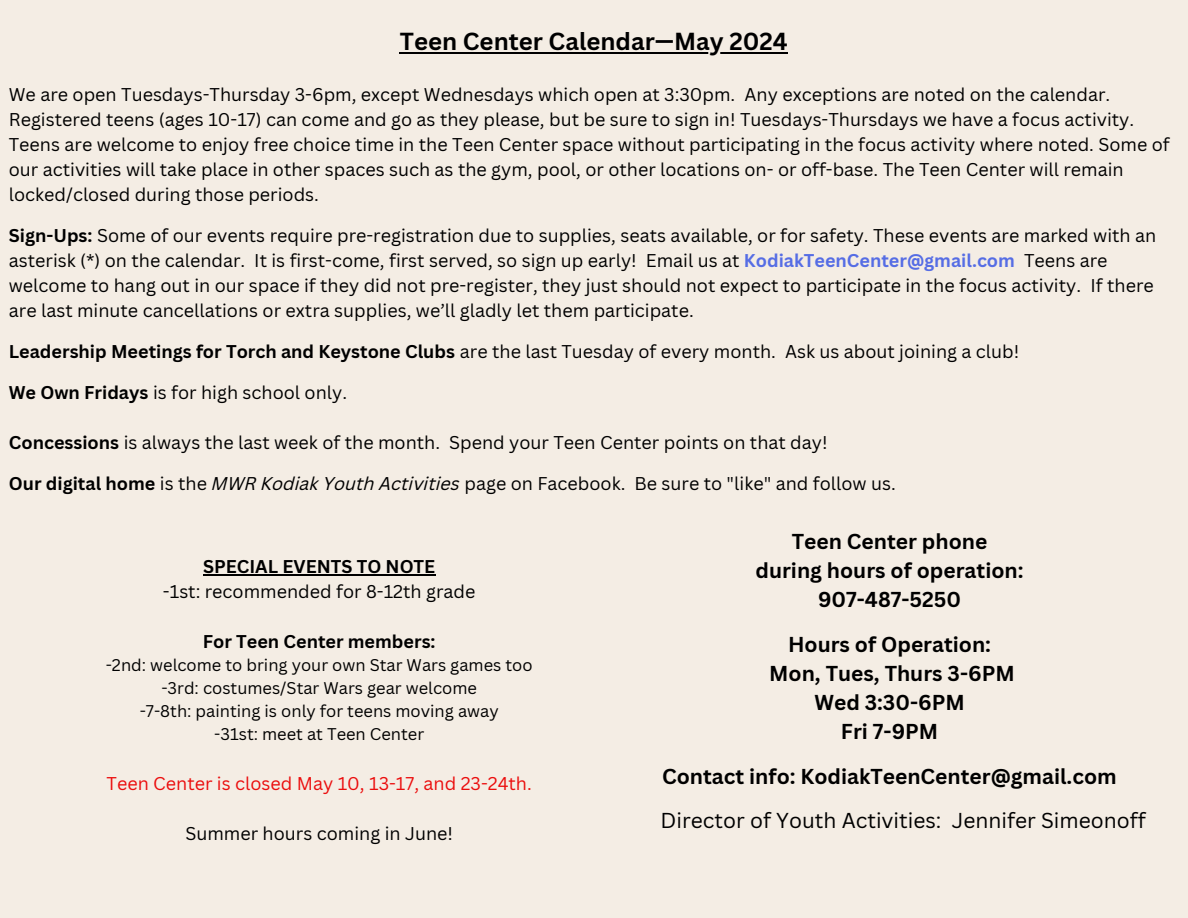
<style>
.page{position:relative;width:1188px;height:918px;background:#f4ede4}
.page>*{position:absolute;margin:0;border:0;box-sizing:border-box;transform-origin:0 0}
.t1{font:700 24px "Canva Sans";color:#000}
.t2{font:700 21px/29px "Canva Sans";color:#000;text-align:center}
.t3{font:21px "Canva Sans";color:#000}
.t4{font:18px/25px "Canva Sans";color:#000}
.t5{font:18px "Canva Sans";color:#eb0d0d}
.t6{font:700 18px "Canva Sans";color:#000}
.t7{font:16.5px "Canva Sans";color:#000}
.s1{font-weight:700}
.s2{font-weight:700;color:#566de4}
.s3{font-style:italic}
</style>
<div class="page">
<hr style="left:203px;top:574px;width:233px;height:1px;background:#000">
<hr style="left:400px;top:52px;width:388px;height:2px;background:#000">
<p class="t1" style="left:400px;top:25px;width:389px">Teen Center Calendar—May 2024</p>
<p class="t4" style="left:9px;top:82px;width:1162px">We are open Tuesdays-Thursday 3-6pm, except Wednesdays which open at 3:30pm. Any exceptions are noted on the calendar.<br>Registered teens (ages 10-17) can come and go as they please, but be sure to sign in! Tuesdays-Thursdays we have a focus activity.<br>Teens are welcome to enjoy free choice time in the Teen Center space without participating in the focus activity where noted. Some of our activities will take place in other spaces such as the gym, pool, or other locations on- or off-base. The Teen Center will remain locked/closed during those periods.</p>
<p class="t4" style="left:9px;top:223px;width:1149px"><span class="s1">Sign-Ups:</span> Some of our events require pre-registration due to supplies, seats available, or for safety. These events are marked with an asterisk (*) on the calendar. It is first-come, first served, so sign up early! Email us at <span class="s2">KodiakTeenCenter@gmail.com</span> Teens are welcome to hang out in our space if they did not pre-register, they just should not expect to participate in the focus activity. If there are last minute cancellations or extra supplies, we’ll gladly let them participate.</p>
<p class="t4" style="left:9px;top:339px;width:1012px"><span class="s1">Leadership Meetings for Torch and Keystone Clubs</span> are the last Tuesday of every month. Ask us about joining a club!</p>
<p class="t4" style="left:9px;top:380px;width:340px"><span class="s1">We Own Fridays</span> is for high school only.</p>
<p class="t4" style="left:9px;top:430px;width:820px"><span class="s1">Concessions</span> is always the last week of the month. Spend your Teen Center points on that day!</p>
<p class="t4" style="left:9px;top:471px;width:888px"><span class="s1">Our digital home</span> is the <span class="s3">MWR Kodiak Youth Activities</span> page on Facebook. Be sure to "like" and follow us.</p>
<p class="t2" style="left:755px;top:526px;width:270px">Teen Center phone<br>during hours of operation:<br>907-487-5250</p>
<p class="t2" style="left:769px;top:629px;width:247px">Hours of Operation:<br>Mon, Tues, Thurs 3-6PM<br>Wed 3:30-6PM<br>Fri 7-9PM</p>
<h3 class="t2" style="left:662px;top:761px;width:456px">Contact info: KodiakTeenCenter@gmail.com</h3>
<h1 class="t6" style="left:203px;top:554px;width:234px">SPECIAL EVENTS TO NOTE</h1>
<p class="t4" style="left:163px;top:578px;width:314px">-1st: recommended for 8-12th grade</p>
<p class="t6" style="left:203px;top:629px;width:234px">For Teen Center members:</p>
<p class="t7" style="left:106px;top:654px;width:428px">-2nd: welcome to bring your own Star Wars games too</p>
<p class="t7" style="left:161px;top:677px;width:317px">-3rd: costumes/Star Wars gear welcome</p>
<p class="t7" style="left:140px;top:700px;width:361px">-7-8th: painting is only for teens moving away</p>
<p class="t7" style="left:214px;top:723px;width:212px">-31st: meet at Teen Center</p>
<h2 class="t5" style="left:107px;top:771px;width:427px">Teen Center is closed May 10, 13-17, and 23-24th.</h2>
<h2 class="t4" style="left:185px;top:820px;width:269px">Summer hours coming in June!</h2>
<h2 class="t3" style="left:661px;top:805px;width:487px">Director of Youth Activities: Jennifer Simeonoff</h2>
</div>
